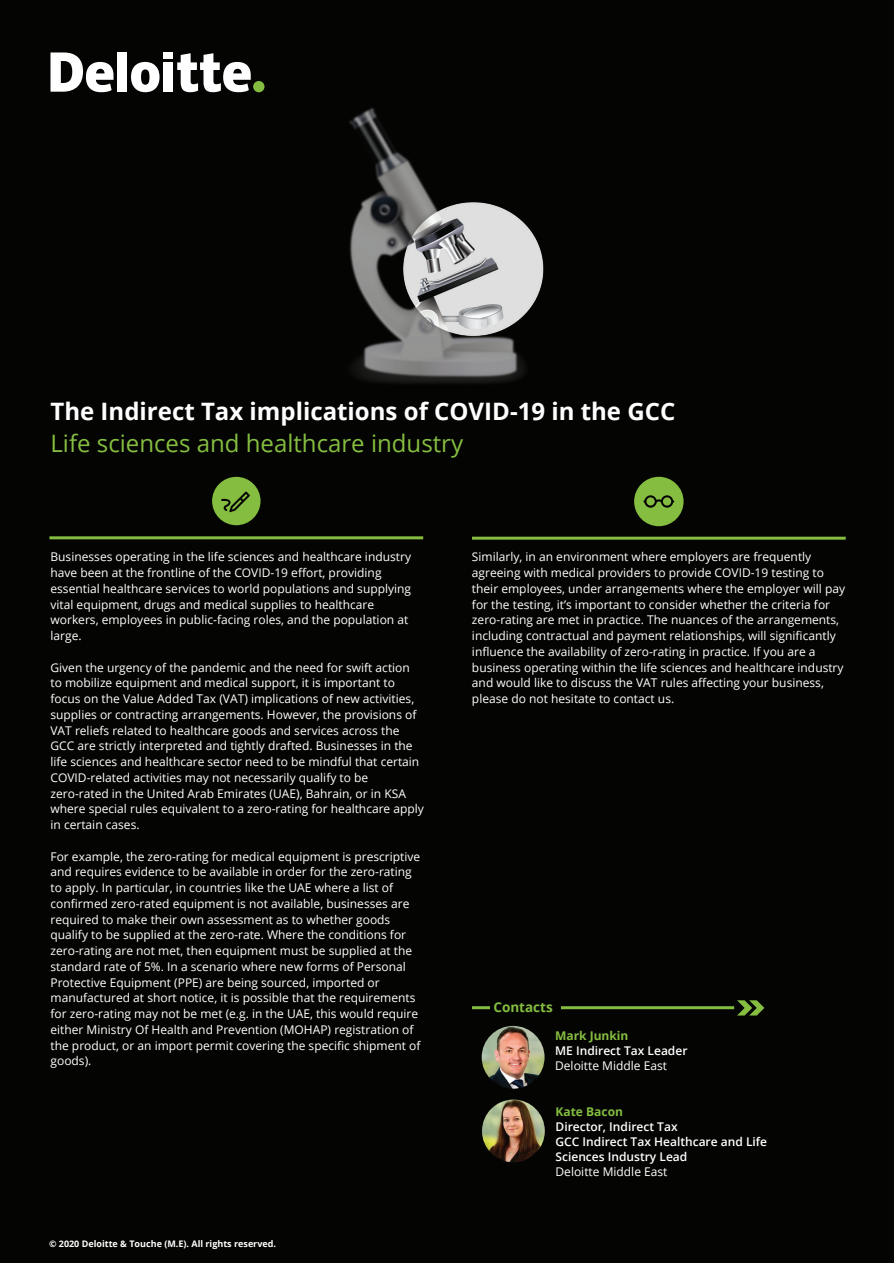
<style>
.page{position:relative;width:894px;height:1263px;background:#fff}
.page>*{position:absolute;margin:0;border:0;box-sizing:border-box;transform-origin:0 0}
.t1{font:700 24px "Open Sans";color:#fff}
.t2{font:24px "Open Sans";color:#85be40}
.t3{font:700 13.5px "Open Sans";color:#84bd40}
.t4{font:12px/15.8px "Open Sans";color:#fff}
.t5{font:600 12px/15px "Open Sans";color:#fff}
.t6{font:700 12px "Open Sans";color:#85bd40}
.t7{font:700 12px "Open Sans";color:#84bd40}
.t8{font:700 9px "Open Sans";color:#fff}
</style>
<div class="page">
<div style="left:0;top:0;width:893px;height:1263px;background:#040503"></div>
<div style="left:253px;top:81px;width:11px;height:11px;background:#84bd40;border-radius:50%"></div>
<div style="left:117px;top:52px;width:10px;height:40px;background:#fff"></div>
<svg style="left:131px;top:62px;width:28px;height:30px"></svg>
<div style="left:163px;top:62px;width:10px;height:30px;background:#fff"></div>
<div style="left:163px;top:52px;width:10px;height:7px;background:#fff"></div>
<svg style="left:177px;top:53px;width:74px;height:39px"></svg>
<svg style="left:50px;top:52px;width:63px;height:40px"></svg>
<hr style="left:49px;top:536px;width:374px;height:3px;background:#84bd40">
<svg style="left:212px;top:477px;width:48px;height:48px"></svg>
<hr style="left:472px;top:536px;width:373px;height:3px;background:#84bd40">
<svg style="left:634px;top:477px;width:49px;height:49px"></svg>
<hr style="left:472px;top:1006px;width:261px;height:3px;background:#84bd40">
<div style="left:490px;top:1000px;width:70px;height:16px;background:#040503"></div>
<svg style="left:737px;top:1000px;width:27px;height:15px"></svg>
<img style="left:482px;top:1099px;width:62px;height:63px;border-radius:31px">
<img style="left:481px;top:1025px;width:63px;height:63px;border-radius:31px">
<img style="left:349px;top:108px;width:195px;height:275px">
<h1 class="t1" style="left:50px;top:395px;width:626px">The Indirect Tax implications of COVID-19 in the GCC</h1>
<h1 class="t2" style="left:50px;top:426px;width:414px">Life sciences and healthcare industry</h1>
<p class="t4" style="left:50px;top:549px;width:362px">Businesses operating in the life sciences and healthcare industry have been at the frontline of the COVID-19 effort, providing essential healthcare services to world populations and supplying vital equipment, drugs and medical supplies to healthcare workers, employees in public-facing roles, and the population at large.</p>
<p class="t4" style="left:50px;top:659px;width:375px">Given the urgency of the pandemic and the need for swift action to mobilize equipment and medical support, it is important to focus on the Value Added Tax (VAT) implications of new activities, supplies or contracting arrangements. However, the provisions of VAT reliefs related to healthcare goods and services across the GCC are strictly interpreted and tightly drafted. Businesses in the life sciences and healthcare sector need to be mindful that certain COVID-related activities may not necessarily qualify to be zero-rated in the United Arab Emirates (UAE), Bahrain, or in KSA where special rules equivalent to a zero-rating for healthcare apply in certain cases.</p>
<p class="t4" style="left:50px;top:848px;width:371px">For example, the zero-rating for medical equipment is prescriptive and requires evidence to be available in order for the zero-rating to apply. In particular, in countries like the UAE where a list of confirmed zero-rated equipment is not available, businesses are required to make their own assessment as to whether goods qualify to be supplied at the zero-rate. Where the conditions for zero-rating are not met, then equipment must be supplied at the standard rate of 5%. In a scenario where new forms of Personal Protective Equipment (PPE) are being sourced, imported or manufactured at short notice, it is possible that the requirements for zero-rating may not be met (e.g. in the UAE, this would require either Ministry Of Health and Prevention (MOHAP) registration of the product, or an import permit covering the specific shipment of goods).</p>
<p class="t8" style="left:49px;top:1236px;width:228px">© 2020 Deloitte &amp; Touche (M.E). All rights reserved.</p>
<p class="t4" style="left:472px;top:549px;width:374px">Similarly, in an environment where employers are frequently agreeing with medical providers to provide COVID-19 testing to their employees, under arrangements where the employer will pay for the testing, it’s important to consider whether the criteria for zero-rating are met in practice. The nuances of the arrangements, including contractual and payment relationships, will significantly influence the availability of zero-rating in practice. If you are a business operating within the life sciences and healthcare industry and would like to discuss the VAT rules affecting your business, please do not hesitate to contact us.</p>
<p class="t3" style="left:493px;top:997px;width:61px">Contacts</p>
<p class="t6" style="left:555px;top:1026px;width:75px">Mark Junkin</p>
<p class="t5" style="left:555px;top:1042px;width:134px">ME Indirect Tax Leader</p>
<p class="t4" style="left:555px;top:1057px;width:113px">Deloitte Middle East</p>
<p class="t7" style="left:555px;top:1103px;width:69px">Kate Bacon</p>
<p class="t5" style="left:555px;top:1118px;width:213px">Director, Indirect Tax<br>GCC Indirect Tax Healthcare and Life<br>Sciences Industry Lead</p>
<p class="t4" style="left:555px;top:1163px;width:113px">Deloitte Middle East</p>
</div>
